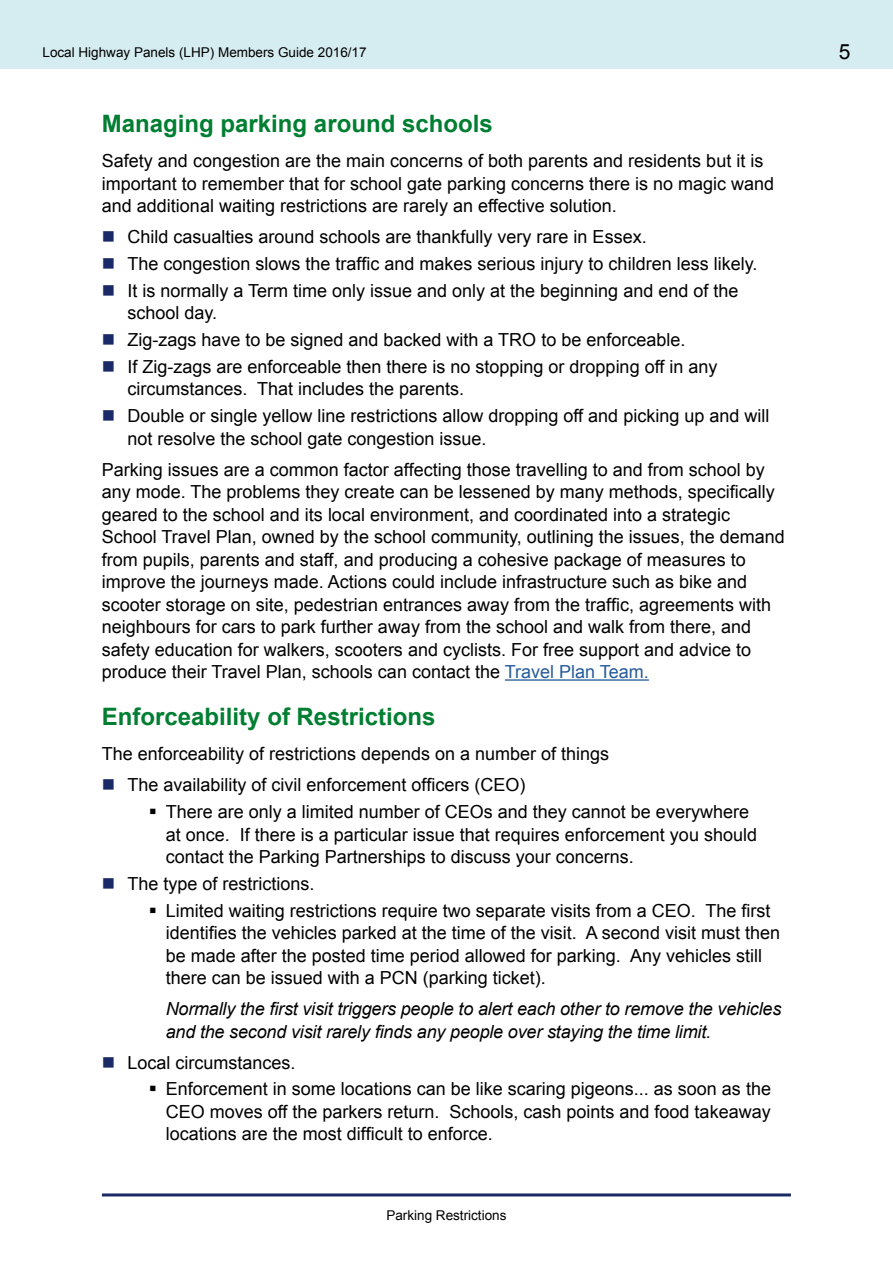
<style>
.page{position:relative;width:893px;height:1263px;background:#fff}
.page>*{position:absolute;margin:0;border:0;box-sizing:border-box;transform-origin:0 0}
.t1{font:700 24px "Arial";color:#007e31}
.t2{font:21px "Arial";color:#000}
.t3{font:18px/22.5px "Arial";color:#000}
.t4{font:italic 18px/22.5px "Arial";letter-spacing:-.01em;color:#000}
.t5{font:13.5px "Arial";color:#000}
.s1{color:#275b9b}
</style>
<div class="page">
<div style="left:0;top:0;width:893px;height:69px;background:#d5ecf0"></div>
<hr style="left:102px;top:1193px;width:689px;height:3px;background:#192a67">
<hr style="left:505px;top:679px;width:144px;height:2px;background:#275b9b">
<p class="t5" style="left:43px;top:43px;width:326px">Local Highway Panels (LHP) Members Guide 2016/17</p>
<p class="t2" style="left:839px;top:38px;width:13px">5</p>
<h1 class="t1" style="left:102px;top:108px;width:392px">Managing parking around schools</h1>
<p class="t3" style="left:102px;top:150px;width:674px">Safety and congestion are the main concerns of both parents and residents but it is important to remember that for school gate parking concerns there is no magic wand and additional waiting restrictions are rarely an effective solution.</p>
<p class="t3" style="left:127px;top:224px;width:631px;line-height:26.7px">Child casualties around schools are thankfully very rare in Essex.<br>The congestion slows the traffic and makes serious injury to children less likely.<br>It is normally a Term time only issue and only at the beginning and end of the</p>
<p class="t3" style="left:127px;top:300px;width:592px;line-height:26.7px">school day.<br>Zig-zags have to be signed and backed with a TRO to be enforceable.<br>If Zig-zags are enforceable then there is no stopping or dropping off in any</p>
<p class="t3" style="left:127px;top:376px;width:643px;line-height:26.7px">circumstances. That includes the parents.<br>Double or single yellow line restrictions allow dropping off and picking up and will</p>
<p class="t3" style="left:102px;top:423px;width:664px;line-height:31px;text-indent:26px">not resolve the school gate congestion issue.<br>Parking issues are a common factor affecting those travelling to and from school by</p>
<p class="t3" style="left:102px;top:481px;width:685px">any mode. The problems they create can be lessened by many methods, specifically geared to the school and its local environment, and coordinated into a strategic School Travel Plan, owned by the school community, outlining the issues, the demand from pupils, parents and staff, and producing a cohesive package of measures to improve the journeys made. Actions could include infrastructure such as bike and scooter storage on site, pedestrian entrances away from the traffic, agreements with neighbours for cars to park further away from the school and walk from there, and safety education for walkers, scooters and cyclists. For free support and advice to produce their Travel Plan, schools can contact the <span class="s1">Travel Plan Team.</span></p>
<h1 class="t1" style="left:102px;top:701px;width:335px">Enforceability of Restrictions</h1>
<p class="t3" style="left:127px;top:739px;width:483px;line-height:31px;text-indent:-26px">The enforceability of restrictions depends on a number of things<br>The availability of civil enforcement officers (CEO)</p>
<p class="t3" style="left:166px;top:801px;width:593px">There are only a limited number of CEOs and they cannot be everywhere at once. If there is a particular issue that requires enforcement you should contact the Parking Partnerships to discuss your concerns.</p>
<p class="t3" style="left:166px;top:870px;width:606px;line-height:26.7px;text-indent:-38px">The type of restrictions.<br>Limited waiting restrictions require two separate visits from a CEO. The first</p>
<p class="t3" style="left:166px;top:922px;width:616px">identifies the vehicles parked at the time of the visit. A second visit must then be made after the posted time period allowed for parking. Any vehicles still there can be issued with a PCN (parking ticket).</p>
<p class="t4" style="left:166px;top:998px;width:617px">Normally the first visit triggers people to alert each other to remove the vehicles and the second visit rarely finds any people over staying the time limit.</p>
<p class="t3" style="left:166px;top:1049px;width:607px;line-height:26.7px;text-indent:-38px">Local circumstances.<br>Enforcement in some locations can be like scaring pigeons... as soon as the</p>
<p class="t3" style="left:166px;top:1100px;width:606px">CEO moves off the parkers return. Schools, cash points and food takeaway locations are the most difficult to enforce.</p>
<p class="t5" style="left:386px;top:1206px;width:122px">Parking Restrictions</p>
</div>
